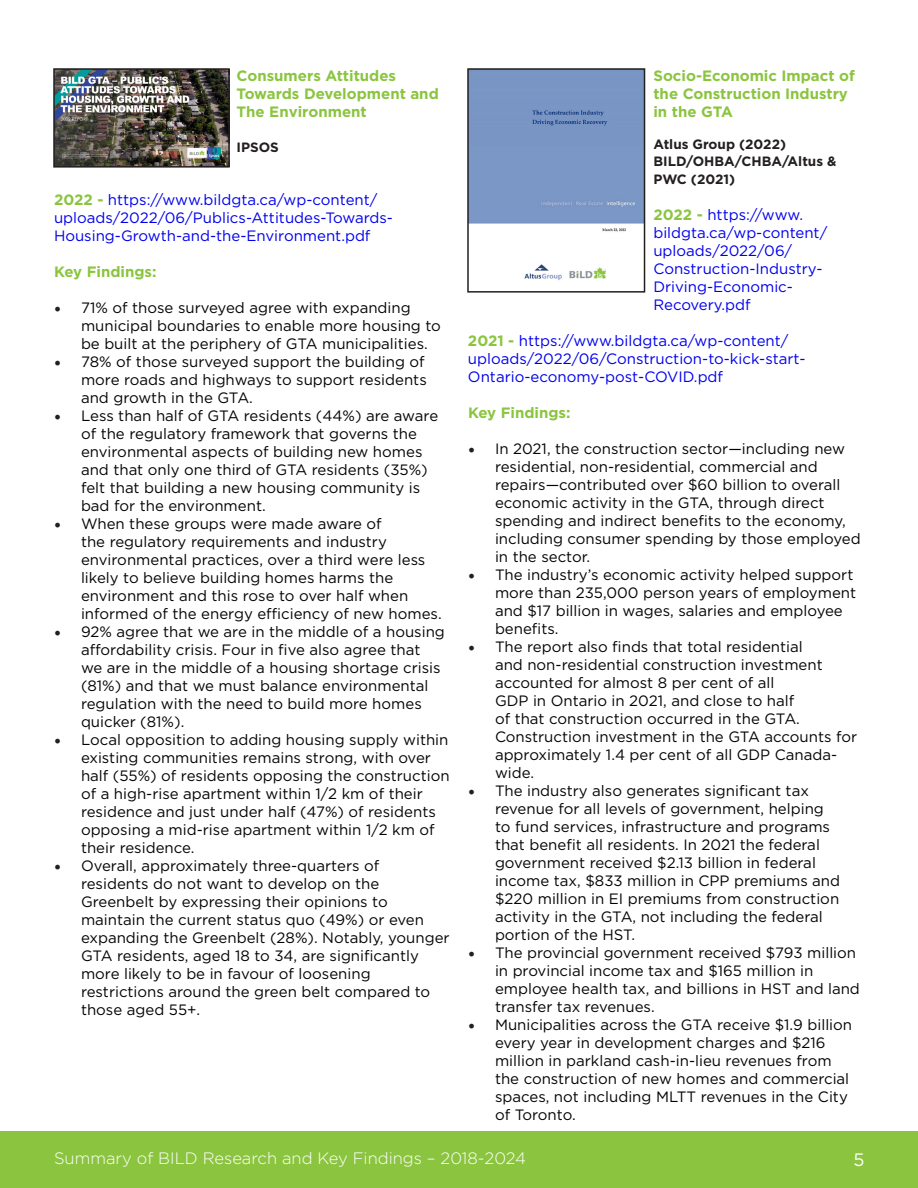
<style>
.page{position:relative;width:918px;height:1188px;background:#fff}
.page>*{position:absolute;margin:0;border:0;box-sizing:border-box;transform-origin:0 0}
.t1{font:18px "Gotham";color:#fff}
.t2{font:300 16.5px "Gotham";color:#fff}
.t3{font:15px/18px "Gotham";color:#040503}
.t4{font:15px/18px "Gotham";color:#00e}
.t5{font:700 15px/18px "Gotham";color:#8bc53f}
.t6{font:700 13.5px/18px "Gotham";color:#231f20}
.s1{font-weight:700;color:#8bc53f}
.s2{font-family:"Minion Pro";font-size:18px;color:#231f20}
</style>
<div class="page">
<div style="left:0;top:1132px;width:918px;height:56px;background:#8bc53f"></div>
<img style="left:470px;top:71px;width:172px;height:209px">
<div style="left:467px;top:68px;width:178px;height:225px;border:2px solid #231f20"></div>
<img style="left:56px;top:71px;width:171px;height:94px">
<div style="left:53px;top:68px;width:177px;height:100px;border:2px solid #231f20"></div>
<p class="t5" style="left:237px;top:67px;width:204px">Consumers Attitudes<br>Towards Development and<br>The Environment</p>
<p class="t6" style="left:237px;top:138px;width:44px">IPSOS</p>
<p class="t4" style="left:54px;top:191px;width:341px"><span class="s1">2022 -</span> https://www.bildgta.ca/wp-content/ uploads/2022/06/Publics-Attitudes-Towards-<br>Housing-Growth-and-the-Environment.pdf</p>
<p class="t5" style="left:54px;top:263px;width:104px">Key Findings:</p>
<p class="t3" style="left:81px;top:299px;width:361px;text-indent:-27px"><span class="s2">•</span> 71% of those surveyed agree with expanding municipal boundaries to enable more housing to be built at the periphery of GTA municipalities.</p>
<p class="t3" style="left:81px;top:353px;width:347px;text-indent:-27px"><span class="s2">•</span> 78% of those surveyed support the building of more roads and highways to support residents and growth in the GTA.</p>
<p class="t3" style="left:81px;top:407px;width:359px;text-indent:-27px"><span class="s2">•</span> Less than half of GTA residents (44%) are aware of the regulatory framework that governs the environmental aspects of building new homes and that only one third of GTA residents (35%) felt that building a new housing community is bad for the environment.</p>
<p class="t3" style="left:81px;top:515px;width:362px;text-indent:-27px"><span class="s2">•</span> When these groups were made aware of<br>the regulatory requirements and industry environmental practices, over a third were less likely to believe building homes harms the environment and this rose to over half when informed of the energy efficiency of new homes.</p>
<p class="t3" style="left:81px;top:623px;width:365px;text-indent:-27px"><span class="s2">•</span> 92% agree that we are in the middle of a housing affordability crisis. Four in five also agree that we are in the middle of a housing shortage crisis (81%) and that we must balance environmental regulation with the need to build more homes quicker (81%).</p>
<p class="t3" style="left:81px;top:731px;width:370px;text-indent:-27px"><span class="s2">•</span> Local opposition to adding housing supply within existing communities remains strong, with over half (55%) of residents opposing the construction of a high-rise apartment within 1/2 km of their residence and just under half (47%) of residents opposing a mid-rise apartment within 1/2 km of their residence.</p>
<p class="t3" style="left:81px;top:857px;width:370px;text-indent:-27px"><span class="s2">•</span> Overall, approximately three-quarters of residents do not want to develop on the Greenbelt by expressing their opinions to maintain the current status quo (49%) or even expanding the Greenbelt (28%). Notably, younger GTA residents, aged 18 to 34, are significantly more likely to be in favour of loosening restrictions around the green belt compared to those aged 55+.</p>
<p class="t5" style="left:653px;top:67px;width:203px">Socio-Economic Impact of the Construction Industry in the GTA</p>
<p class="t6" style="left:653px;top:136px;width:134px">Atlus Group (2022)</p>
<p class="t6" style="left:653px;top:152px;width:185px">BILD/OHBA/CHBA/Altus &amp;<br>PWC (2021)</p>
<p class="t4" style="left:653px;top:205px;width:175px"><span class="s1">2022 -</span> https://www. bildgta.ca/wp-content/ uploads/2022/06/<br>Construction-Industry-<br>Driving-Economic-<br>Recovery.pdf</p>
<p class="t4" style="left:468px;top:331px;width:339px"><span class="s1">2021 -</span> https://www.bildgta.ca/wp-content/ uploads/2022/06/Construction-to-kick-start-<br>Ontario-economy-post-COVID.pdf</p>
<p class="t5" style="left:468px;top:403px;width:104px">Key Findings:</p>
<p class="t3" style="left:495px;top:439px;width:367px;text-indent:-27px"><span class="s2">•</span> In 2021, the construction sector—including new residential, non-residential, commercial and repairs—contributed over $60 billion to overall economic activity in the GTA, through direct spending and indirect benefits to the economy, including consumer spending by those employed in the sector.</p>
<p class="t3" style="left:495px;top:565px;width:363px;text-indent:-27px"><span class="s2">•</span> The industry’s economic activity helped support more than 235,000 person years of employment and $17 billion in wages, salaries and employee benefits.</p>
<p class="t3" style="left:495px;top:637px;width:364px;text-indent:-27px"><span class="s2">•</span> The report also finds that total residential<br>and non-residential construction investment accounted for almost 8 per cent of all<br>GDP in Ontario in 2021, and close to half<br>of that construction occurred in the GTA.<br>Construction investment in the GTA accounts for approximately 1.4 per cent of all GDP Canada&shy;wide.</p>
<p class="t3" style="left:495px;top:781px;width:347px;text-indent:-27px"><span class="s2">•</span> The industry also generates significant tax revenue for all levels of government, helping to fund services, infrastructure and programs that benefit all residents. In 2021 the federal government received $2.13 billion in federal income tax, $833 million in CPP premiums and $220 million in EI premiums from construction activity in the GTA, not including the federal portion of the HST.</p>
<p class="t3" style="left:495px;top:943px;width:366px;text-indent:-27px"><span class="s2">•</span> The provincial government received $793 million in provincial income tax and $165 million in employee health tax, and billions in HST and land transfer tax revenues.</p>
<p class="t3" style="left:495px;top:1015px;width:359px;text-indent:-27px"><span class="s2">•</span> Municipalities across the GTA receive $1.9 billion every year in development charges and $216 million in parkland cash-in-lieu revenues from the construction of new homes and commercial spaces, not including MLTT revenues in the City of Toronto.</p>
<p class="t2" style="left:54px;top:1148px;width:474px">Summary of BILD Research and Key Findings – 2018-2024</p>
<p class="t1" style="left:854px;top:1148px;width:13px">5</p>
</div>
